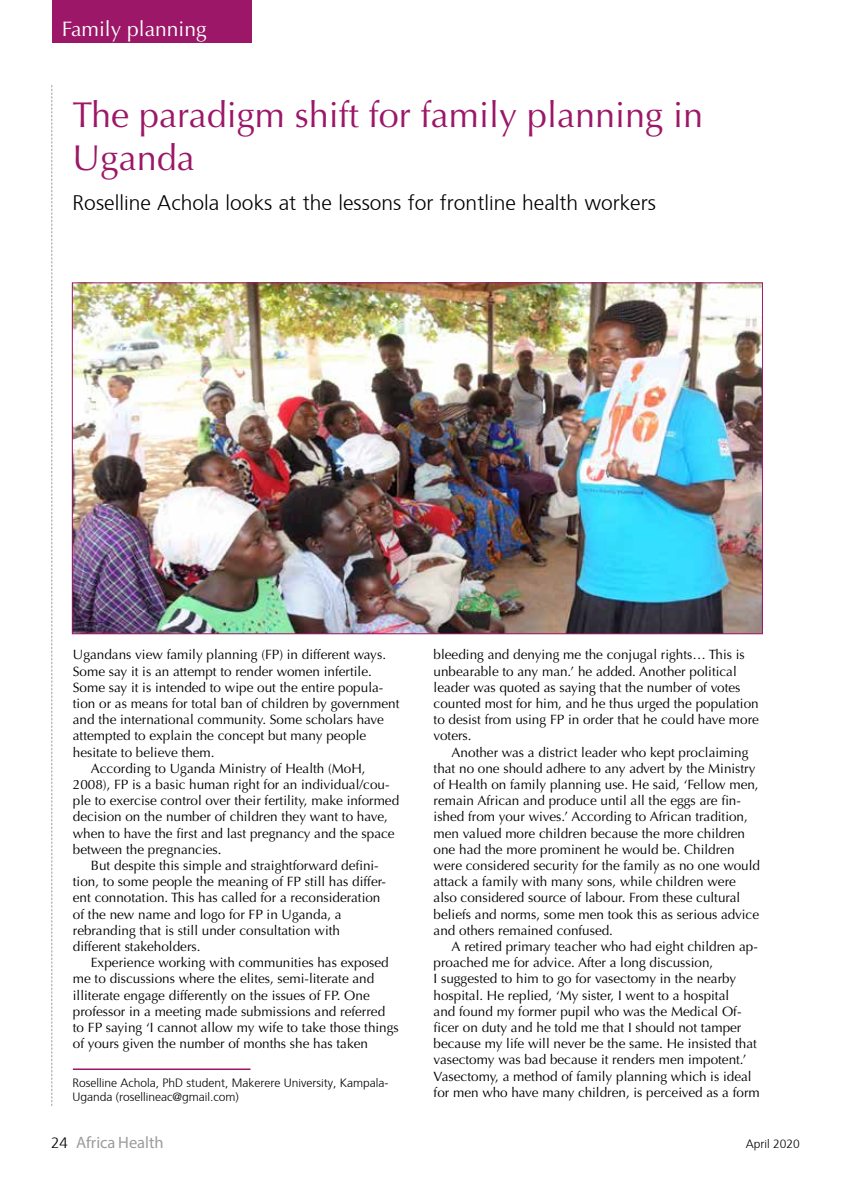
<style>
.page{position:relative;width:851px;height:1191px;background:#fff}
.page>*{position:absolute;margin:0;border:0;box-sizing:border-box;transform-origin:0 0}
.t1{font:36px/43.2px "Optima";color:#9c1767}
.t2{font:300 21px "Frutiger";color:#000}
.t3{font:21px "Optima";color:#fff}
.t4{font:16.5px "Myriad Pro";color:#9d9d9c}
.t5{font:13.5px/16.2px "Optima";color:#000}
.t6{font:300 12px/14.4px "Frutiger";color:#000}
.s1{font-family:"Frutiger";font-weight:300;font-size:15px;color:#000}
</style>
<div class="page">
<hr style="left:73px;top:1068px;width:177px;height:2px;background:#9c1767">
<svg style="left:51px;top:85px;width:1px;height:1021px"></svg>
<div style="left:52px;top:0;width:200px;height:42px;background:#9c1767"></div>
<img style="left:74px;top:284px;width:686px;height:348px">
<h2 class="t3" style="left:62px;top:17px;width:146px">Family planning</h2>
<h2 class="t3" style="left:80px;top:17px;width:67px">Feature</h2>
<h2 class="t3" style="left:175px;top:17px;width:67px">Feature</h2>
<h1 class="t1" style="left:73px;top:93px;width:632px">The paradigm shift for family planning in<br>Uganda</h1>
<h2 class="t2" style="left:73px;top:194px;width:584px">Roselline Achola looks at the lessons for frontline health workers</h2>
<p class="t5" style="left:73px;top:647px;width:314px">Ugandans view family planning (FP) in different ways.</p>
<p class="t5" style="left:73px;top:663px;width:300px">Some say it is an attempt to render women infertile.</p>
<p class="t5" style="left:73px;top:679px;width:312px">Some say it is intended to wipe out the entire popula-</p>
<p class="t5" style="left:73px;top:695px;width:328px">tion or as means for total ban of children by government</p>
<p class="t5" style="left:73px;top:711px;width:312px">and the international community. Some scholars have</p>
<p class="t5" style="left:73px;top:728px;width:295px">attempted to explain the concept but many people</p>
<p class="t5" style="left:73px;top:744px;width:143px">hesitate to believe them.</p>
<p class="t5" style="left:91px;top:760px;width:276px">According to Uganda Ministry of Health (MoH,</p>
<p class="t5" style="left:73px;top:776px;width:318px">2008), FP is a basic human right for an individual/cou-</p>
<p class="t5" style="left:73px;top:792px;width:328px">ple to exercise control over their fertility, make informed</p>
<p class="t5" style="left:73px;top:809px;width:316px">decision on the number of children they want to have,</p>
<p class="t5" style="left:73px;top:825px;width:323px">when to have the first and last pregnancy and the space</p>
<p class="t5" style="left:73px;top:841px;width:150px">between the pregnancies.</p>
<p class="t5" style="left:91px;top:857px;width:289px">But despite this simple and straightforward defini-</p>
<p class="t5" style="left:73px;top:873px;width:314px">tion, to some people the meaning of FP still has differ-</p>
<p class="t5" style="left:73px;top:890px;width:309px">ent connotation. This has called for a reconsideration</p>
<p class="t5" style="left:73px;top:906px;width:270px">of the new name and logo for FP in Uganda, a</p>
<p class="t5" style="left:73px;top:922px;width:268px">rebranding that is still under consultation with</p>
<p class="t5" style="left:73px;top:938px;width:129px">different stakeholders.</p>
<p class="t5" style="left:91px;top:954px;width:299px">Experience working with communities has exposed</p>
<p class="t5" style="left:73px;top:971px;width:303px">me to discussions where the elites, semi-literate and</p>
<p class="t5" style="left:73px;top:987px;width:298px">illiterate engage differently on the issues of FP. One</p>
<p class="t5" style="left:73px;top:1003px;width:314px">professor in a meeting made submissions and referred</p>
<p class="t5" style="left:73px;top:1019px;width:327px">to FP saying ‘I cannot allow my wife to take those things</p>
<p class="t5" style="left:73px;top:1035px;width:296px">of yours given the number of months she has taken</p>
<p class="t6" style="left:72px;top:1076px;width:318px">Roselline Achola, PhD student, Makerere University, Kampala-<br>Uganda (rosellineac@gmail.com)</p>
<p class="t5" style="left:433px;top:647px;width:327px">bleeding and denying me the conjugal rights… This is unbearable to any man.’ he added. Another political leader was quoted as saying that the number of votes counted most for him, and he thus urged the population to desist from using FP in order that he could have more voters.</p>
<p class="t5" style="left:433px;top:744px;width:328px;text-indent:18px">Another was a district leader who kept proclaiming that no one should adhere to any advert by the Ministry of Health on family planning use. He said, ‘Fellow men, remain African and produce until all the eggs are fin&shy;ished from your wives.’ According to African tradition, men valued more children because the more children one had the more prominent he would be. Children were considered security for the family as no one would attack a family with many sons, while children were also considered source of labour. From these cultural beliefs and norms, some men took this as serious advice and others remained confused.</p>
<p class="t5" style="left:433px;top:938px;width:327px;text-indent:18px">A retired primary teacher who had eight children ap&shy;proached me for advice. After a long discussion,<br>I suggested to him to go for vasectomy in the nearby hospital. He replied, ‘My sister, I went to a hospital<br>and found my former pupil who was the Medical Of&shy;ficer on duty and he told me that I should not tamper because my life will never be the same. He insisted that vasectomy was bad because it renders men impotent.’ Vasectomy, a method of family planning which is ideal for men who have many children, is perceived as a form</p>
<p class="t4" style="left:51px;top:1132px;width:114px"><span class="s1">24</span> Africa Health</p>
<p class="t6" style="left:745px;top:1137px;width:56px">April 2020</p>
</div>
